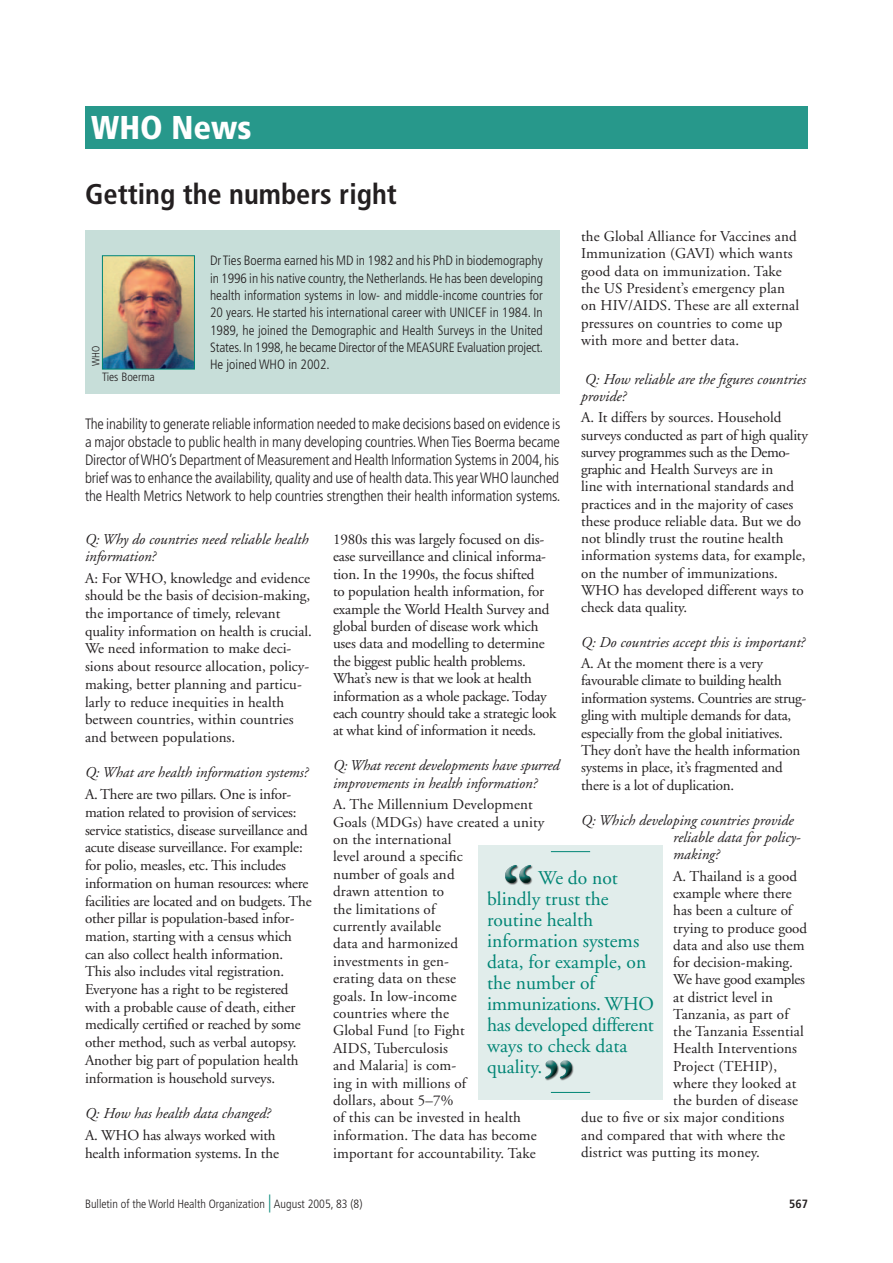
<style>
.page{position:relative;width:893px;height:1263px;background:#fff}
.page>*{position:absolute;margin:0;border:0;box-sizing:border-box;transform-origin:0 0}
.t1{font:900 condensed 33px "Frutiger";color:#fff}
.t2{font:700 condensed 28.5px "Frutiger";color:#231f20}
.t3{font:19.5px/21px "Adobe Garamond";color:#008575}
.t4{font:15px/17.4px "Adobe Garamond";letter-spacing:-.005em;color:#231f20}
.t5{font:300 condensed 15px/18px "Frutiger";letter-spacing:-.01em;color:#231f20;text-align:justify}
.t6{font:italic 15px/17.4px "Adobe Garamond";color:#231f20}
.t7{font:300 condensed 13.5px/17.2px "Frutiger";letter-spacing:-.015em;color:#231f20;text-align:justify}
.t8{font:300 condensed 12px "Frutiger";color:#231f20}
.t9{font:700 condensed 12px "Frutiger";color:#231f20}
.t10{font:300 condensed 10.5px "Frutiger";color:#231f20}
.s1{font-size:18px;color:#008575}
</style>
<div class="page">
<div style="left:85px;top:230px;width:475px;height:164px;background:#c7ded9"></div>
<div style="left:85px;top:106px;width:723px;height:43px;background:#27988b"></div>
<img style="left:102px;top:255px;width:93px;height:115px">
<div style="left:478px;top:845px;width:185px;height:254px;background:#e1edeb"></div>
<hr style="left:551px;top:851px;width:39px;height:1px;background:#008575">
<hr style="left:551px;top:1092px;width:39px;height:1px;background:#008575">
<img style="left:545px;top:1060px;width:28px;height:21px">
<img style="left:505px;top:865px;width:28px;height:20px">
<h1 class="t1" style="left:91px;top:108px;width:162px">WHO News</h1>
<h2 class="t2" style="left:85px;top:177px;width:313px">Getting the numbers right</h2>
<p class="t4" style="left:581px;top:228px;width:219px">the Global Alliance for Vaccines and<br>Immunization (GAVI) which wants good data on immunization. Take the US President’s emergency plan on HIV/AIDS. These are all external pressures on countries to come up with more and better data.</p>
<p class="t6" style="left:581px;top:371px;width:226px">Q: How reliable are the figures countries provide?</p>
<p class="t4" style="left:581px;top:409px;width:228px">A. It differs by sources. Household surveys conducted as part of high quality survey programmes such as the Demo&shy;graphic and Health Surveys are in<br>line with international standards and practices and in the majority of cases these produce reliable data. But we do not blindly trust the routine health information systems data, for example, on the number of immunizations.<br>WHO has developed different ways to check data quality.</p>
<p class="t6" style="left:581px;top:634px;width:225px">Q: Do countries accept this is important?</p>
<p class="t4" style="left:581px;top:655px;width:227px">A. At the moment there is a very favourable climate to building health information systems. Countries are strug&shy;gling with multiple demands for data, especially from the global initiatives.<br>They don’t have the health information systems in place, it’s fragmented and there is a lot of duplication.</p>
<p class="t6" style="left:673px;top:812px;width:128px;text-indent:-92px">Q: Which developing countries provide reliable data for policy&shy;making?</p>
<p class="t4" style="left:673px;top:868px;width:125px">A. Thailand is a good</p>
<p class="t4" style="left:673px;top:885px;width:120px">example where there</p>
<p class="t4" style="left:673px;top:902px;width:121px">has been a culture of</p>
<p class="t4" style="left:673px;top:920px;width:135px">trying to produce good</p>
<p class="t4" style="left:673px;top:937px;width:133px">data and also use them</p>
<p class="t4" style="left:673px;top:954px;width:121px">for decision-making.</p>
<p class="t4" style="left:673px;top:971px;width:133px">We have good examples</p>
<p class="t4" style="left:673px;top:989px;width:101px">at district level in</p>
<p class="t4" style="left:673px;top:1006px;width:117px">Tanzania, as part of</p>
<p class="t4" style="left:673px;top:1023px;width:132px">the Tanzania Essential</p>
<p class="t4" style="left:673px;top:1040px;width:125px">Health Interventions</p>
<p class="t4" style="left:673px;top:1058px;width:105px">Project (TEHIP),</p>
<p class="t4" style="left:673px;top:1075px;width:125px">where they looked at</p>
<p class="t4" style="left:673px;top:1092px;width:126px">the burden of disease</p>
<p class="t4" style="left:581px;top:1109px;width:205px">due to five or six major conditions</p>
<p class="t4" style="left:581px;top:1127px;width:205px">and compared that with where the</p>
<p class="t4" style="left:581px;top:1144px;width:180px">district was putting its money.</p>
<p class="t7" style="left:210px;top:252px;width:335px">Dr Ties Boerma earned his MD in 1982 and his PhD in biodemography in 1996 in his native country, the Netherlands. He has been developing health information systems in low- and middle-income countries for 20 years. He started his international career with UNICEF in 1984. In 1989, he joined the Demographic and Health Surveys in the United States. In 1998, he became Director of the MEASURE Evaluation project.<br>He joined WHO in 2002.</p>
<p class="t10" style="left:90px;top:366px;width:22px;rotate:-90deg">WHO</p>
<p class="t8" style="left:102px;top:370px;width:54px">Ties Boerma</p>
<p class="t5" style="left:85px;top:415px;width:477px">The inability to generate reliable information needed to make decisions based on evidence is a major obstacle to public health in many developing countries. When Ties Boerma became Director of WHO’s Department of Measurement and Health Information Systems in 2004, his brief was to enhance the availability, quality and use of health data. This year WHO launched the Health Metrics Network to help countries strengthen their health information systems.</p>
<p class="t6" style="left:85px;top:530px;width:225px">Q: Why do countries need reliable health information?</p>
<p class="t4" style="left:85px;top:570px;width:228px">A: For WHO, knowledge and evidence should be the basis of decision-making, the importance of timely, relevant quality information on health is crucial.<br>We need information to make deci&shy;sions about resource allocation, policy&shy;making, better planning and particu&shy;larly to reduce inequities in health between countries, within countries and between populations.</p>
<p class="t6" style="left:85px;top:764px;width:225px">Q: What are health information systems?</p>
<p class="t4" style="left:85px;top:786px;width:228px">A. There are two pillars. One is infor&shy;mation related to provision of services: service statistics, disease surveillance and acute disease surveillance. For example: for polio, measles, etc. This includes information on human resources: where facilities are located and on budgets. The other pillar is population-based infor&shy;mation, starting with a census which can also collect health information.<br>This also includes vital registration.<br>Everyone has a right to be registered with a probable cause of death, either medically certified or reached by some other method, such as verbal autopsy.<br>Another big part of population health information is household surveys.</p>
<p class="t6" style="left:85px;top:1105px;width:187px">Q: How has health data changed?</p>
<p class="t4" style="left:85px;top:1127px;width:195px">A. WHO has always worked with health information systems. In the</p>
<p class="t4" style="left:333px;top:531px;width:225px">1980s this was largely focused on dis&shy;ease surveillance and clinical informa&shy;tion. In the 1990s, the focus shifted<br>to population health information, for example the World Health Survey and global burden of disease work which uses data and modelling to determine the biggest public health problems.<br>What’s new is that we look at health information as a whole package. Today each country should take a strategic look at what kind of information it needs.</p>
<p class="t6" style="left:333px;top:757px;width:228px">Q: What recent developments have spurred improvements in health information?</p>
<p class="t4" style="left:333px;top:796px;width:213px">A. The Millennium Development<br>Goals (MDGs) have created a unity on the international<br>level around a specific<br>number of goals and<br>drawn attention to<br>the limitations of<br>currently available<br>data and harmonized<br>investments in gen-<br>erating data on these<br>goals. In low-income<br>countries where the<br>Global Fund [to Fight<br>AIDS, Tuberculosis<br>and Malaria] is com-<br>ing in with millions of<br>dollars, about 5–7%<br>of this can be invested in health information. The data has become important for accountability. Take</p>
<h3 class="t3" style="left:487px;top:868px;width:168px;text-indent:51px">We do not blindly trust the routine health information systems data, for example, on the number of immunizations. WHO has developed different ways to check data quality.</h3>
<p class="t8" style="left:85px;top:1197px;width:279px">Bulletin of the World Health Organization <span class="s1">|</span> August 2005, 83 (8)</p>
<p class="t9" style="left:789px;top:1197px;width:20px">567</p>
</div>
